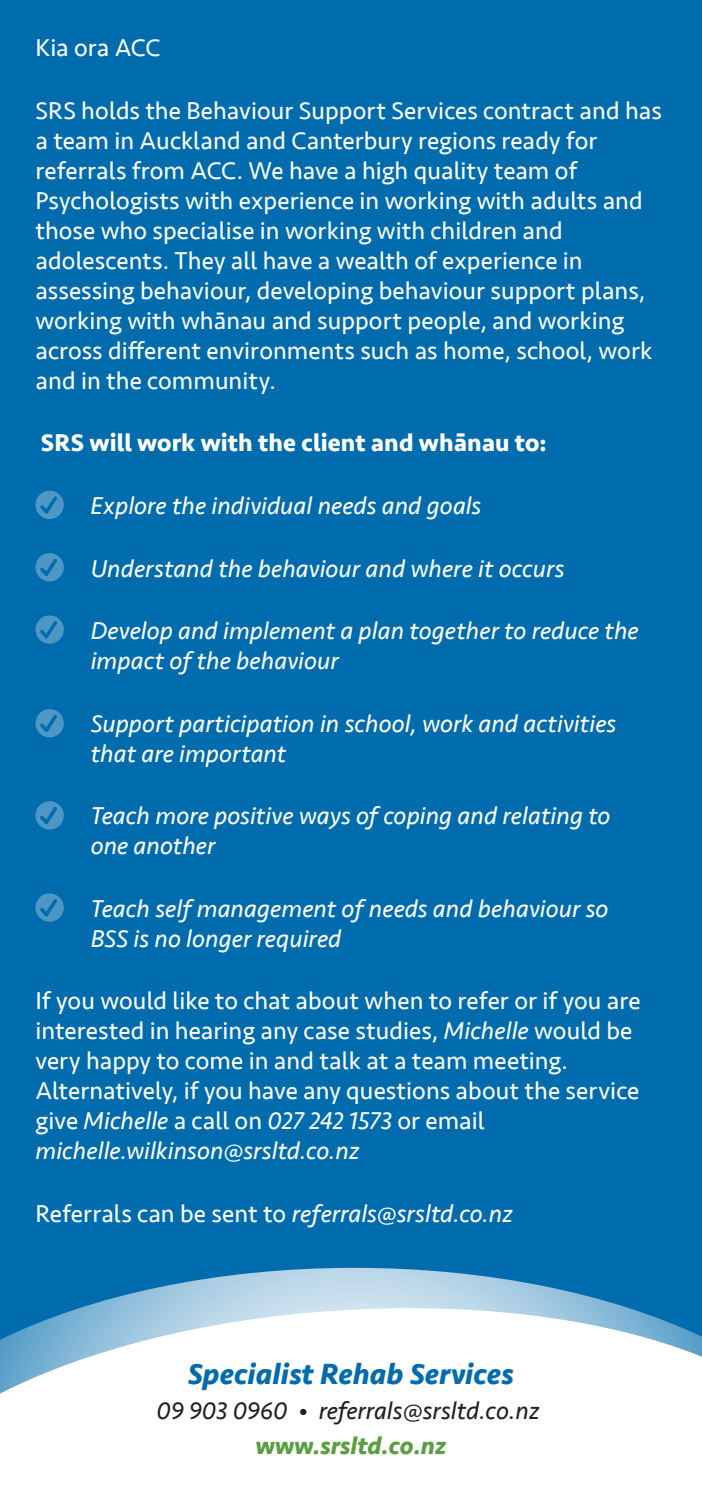
<style>
.page{position:relative;width:702px;height:1489px;background:#fff}
.page>*{position:absolute;margin:0;border:0;box-sizing:border-box;transform-origin:0 0}
.t1{font:italic 700 30px "Seravek";color:#006cad}
.t2{font:25px/30px "Seravek";color:#fff}
.t3{font:italic 25px/30px "Seravek";color:#fff}
.t4{font:700 25px "Seravek";letter-spacing:.005em;color:#fff}
.t5{font:italic 25px "Seravek";color:#231f20}
.t6{font:italic 700 25px "Seravek";color:#599f41}
.s1{font-style:italic}
.s2{font-style:normal}
</style>
<div class="page">
<div style="left:0;top:0;width:702px;height:1488px;background:#006cad"></div>
<svg style="left:134px;top:1267px;width:441px;height:26px"></svg>
<svg style="left:0;top:1293px;width:702px;height:195px;background:#e5f0f6"></svg>
<svg style="left:35px;top:490px;width:29px;height:29px"></svg>
<svg style="left:40px;top:496px;width:17px;height:17px"></svg>
<svg style="left:35px;top:553px;width:29px;height:28px"></svg>
<svg style="left:40px;top:558px;width:17px;height:18px"></svg>
<svg style="left:35px;top:615px;width:29px;height:28px"></svg>
<svg style="left:40px;top:621px;width:17px;height:17px"></svg>
<svg style="left:35px;top:893px;width:29px;height:28px"></svg>
<svg style="left:40px;top:898px;width:17px;height:18px"></svg>
<svg style="left:35px;top:801px;width:29px;height:28px"></svg>
<svg style="left:40px;top:806px;width:17px;height:18px"></svg>
<svg style="left:35px;top:709px;width:29px;height:28px"></svg>
<svg style="left:40px;top:714px;width:17px;height:18px"></svg>
<p class="t2" style="left:35px;top:33px;width:127px">Kia ora ACC</p>
<p class="t2" style="left:35px;top:95px;width:627px">SRS holds the Behaviour Support Services contract and has a team in Auckland and Canterbury regions ready for referrals from ACC. We have a high quality team of Psychologists with experience in working with adults and those who specialise in working with children and adolescents. They all have a wealth of experience in assessing behaviour, developing behaviour support plans, working with whānau and support people, and working across different environments such as home, school, work and in the community.</p>
<p class="t4" style="left:41px;top:423px;width:507px">SRS will work with the client and whānau to:</p>
<p class="t3" style="left:91px;top:490px;width:392px">Explore the individual needs and goals</p>
<p class="t3" style="left:91px;top:553px;width:475px">Understand the behaviour and where it occurs</p>
<p class="t3" style="left:91px;top:615px;width:549px">Develop and implement a plan together to reduce the impact of the behaviour</p>
<p class="t3" style="left:91px;top:708px;width:527px">Support participation in school, work and activities that are important</p>
<p class="t3" style="left:91px;top:800px;width:521px">Teach more positive ways of coping and relating to one another</p>
<p class="t3" style="left:91px;top:893px;width:519px">Teach self management of needs and behaviour so<br>BSS is no longer required</p>
<p class="t2" style="left:35px;top:985px;width:606px">If you would like to chat about when to refer or if you are interested in hearing any case studies, <span class="s1">Michelle</span> would be very happy to come in and talk at a team meeting.<br>Alternatively, if you have any questions about the service give <span class="s1">Michelle</span> a call on <span class="s1">027 242 1573</span> or email <span class="s1">michelle.wilkinson@srsltd.co.nz</span></p>
<p class="t3" style="left:35px;top:1198px;width:479px"><span class="s2">Referrals can be sent to</span> referrals@srsltd.co.nz</p>
<p class="t1" style="left:188px;top:1348px;width:327px">Specialist Rehab Services</p>
<p class="t5" style="left:156px;top:1390px;width:385px">09 903 0960 • referrals@srsltd.co.nz</p>
<p class="t6" style="left:255px;top:1424px;width:192px">www.srsltd.co.nz</p>
</div>
